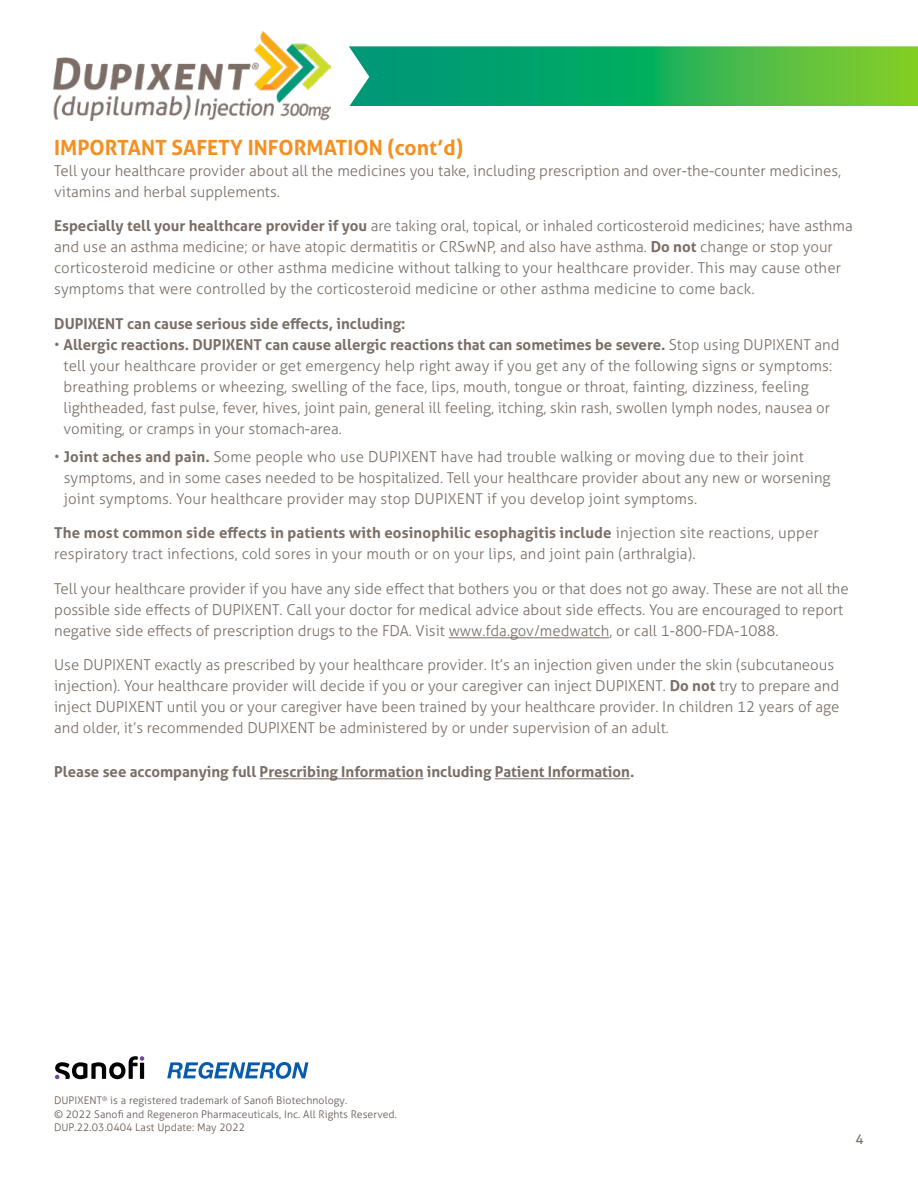
<style>
.page{position:relative;width:918px;height:1188px;background:#fff}
.page>*{position:absolute;margin:0;border:0;box-sizing:border-box;transform-origin:0 0}
.t1{font:700 21px "Aller";color:#f78f20}
.t2{font:300 15px/21px "Aller";color:#7a6e66}
.t3{font:700 15px "Aller";color:#7a6e66}
.t4{font:13.5px "Aller";color:#7a6e66}
.t5{font:300 10.5px/13.5px "Aller";letter-spacing:.01em;color:#63554f}
.s1{font-weight:700}
</style>
<div class="page">
<svg style="left:167px;top:1062px;width:141px;height:17px"></svg>
<svg style="left:55px;top:1056px;width:89px;height:23px"></svg>
<img style="left:53px;top:32px;width:277px;height:89px">
<svg style="left:349px;top:46px;width:569px;height:60px;background:#2db15b"></svg>
<hr style="left:449px;top:637px;width:160px;height:1px;background:#7a6e66">
<hr style="left:260px;top:778px;width:164px;height:1px;background:#7a6e66">
<hr style="left:495px;top:778px;width:135px;height:1px;background:#7a6e66">
<h1 class="t1" style="left:54px;top:134px;width:411px">IMPORTANT SAFETY INFORMATION (cont’d)</h1>
<p class="t2" style="left:54px;top:160px;width:789px">Tell your healthcare provider about all the medicines you take, including prescription and over-the-counter medicines, vitamins and herbal supplements.</p>
<p class="t2" style="left:54px;top:215px;width:800px"><span class="s1">Especially tell your healthcare provider if you</span> are taking oral, topical, or inhaled corticosteroid medicines; have asthma and use an asthma medicine; or have atopic dermatitis or CRSwNP, and also have asthma. <span class="s1">Do not</span> change or stop your corticosteroid medicine or other asthma medicine without talking to your healthcare provider. This may cause other symptoms that were controlled by the corticosteroid medicine or other asthma medicine to come back.</p>
<p class="t3" style="left:54px;top:314px;width:353px">DUPIXENT can cause serious side effects, including:</p>
<p class="t2" style="left:64px;top:334px;width:778px;text-indent:-9px">• <span class="s1">Allergic reactions. DUPIXENT can cause allergic reactions that can sometimes be severe.</span> Stop using DUPIXENT and tell your healthcare provider or get emergency help right away if you get any of the following signs or symptoms: breathing problems or wheezing, swelling of the face, lips, mouth, tongue or throat, fainting, dizziness, feeling lightheaded, fast pulse, fever, hives, joint pain, general ill feeling, itching, skin rash, swollen lymph nodes, nausea or vomiting, or cramps in your stomach-area.</p>
<p class="t2" style="left:64px;top:446px;width:768px;text-indent:-10px">• <span class="s1">Joint aches and pain.</span> Some people who use DUPIXENT have had trouble walking or moving due to their joint symptoms, and in some cases needed to be hospitalized. Tell your healthcare provider about any new or worsening joint symptoms. Your healthcare provider may stop DUPIXENT if you develop joint symptoms.</p>
<p class="t2" style="left:54px;top:522px;width:766px"><span class="s1">The most common side effects in patients with eosinophilic esophagitis include</span> injection site reactions, upper respiratory tract infections, cold sores in your mouth or on your lips, and joint pain (arthralgia).</p>
<p class="t2" style="left:54px;top:578px;width:796px">Tell your healthcare provider if you have any side effect that bothers you or that does not go away. These are not all the possible side effects of DUPIXENT. Call your doctor for medical advice about side effects. You are encouraged to report negative side effects of prescription drugs to the FDA. Visit www.fda.gov/medwatch, or call 1-800-FDA-1088.</p>
<p class="t2" style="left:54px;top:654px;width:787px">Use DUPIXENT exactly as prescribed by your healthcare provider. It’s an injection given under the skin (subcutaneous injection). Your healthcare provider will decide if you or your caregiver can inject DUPIXENT. <span class="s1">Do not</span> try to prepare and inject DUPIXENT until you or your caregiver have been trained by your healthcare provider. In children 12 years of age and older, it’s recommended DUPIXENT be administered by or under supervision of an adult.</p>
<p class="t3" style="left:54px;top:762px;width:582px">Please see accompanying full Prescribing Information including Patient Information.</p>
<p class="t5" style="left:54px;top:1094px;width:345px">DUPIXENT<sup>®</sup> is a registered trademark of Sanofi Biotechnology.<br>© 2022 Sanofi and Regeneron Pharmaceuticals, Inc. All Rights Reserved.<br>DUP.22.03.0404 Last Update: May 2022</p>
<p class="t4" style="left:856px;top:1131px;width:10px">4</p>
</div>
